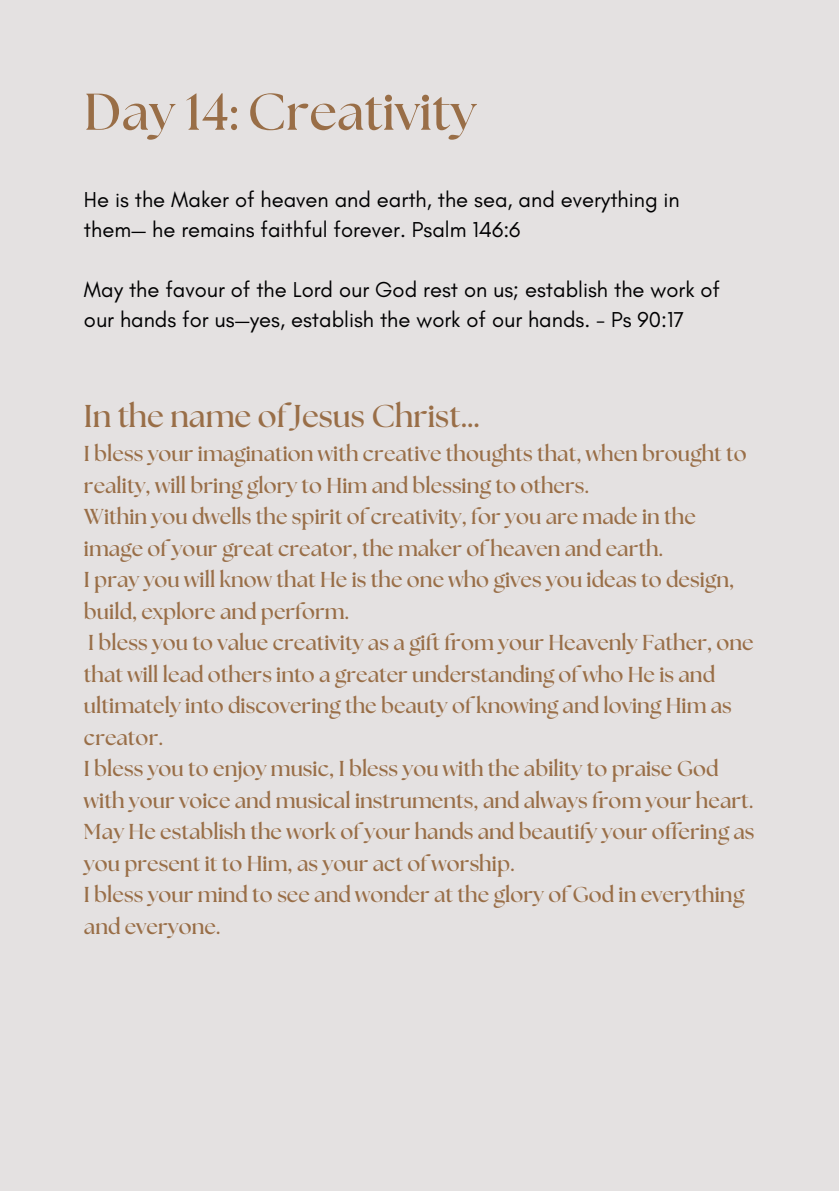
<style>
.page{position:relative;width:839px;height:1191px;background:#fff}
.page>*{position:absolute;margin:0;border:0;box-sizing:border-box;transform-origin:0 0}
.t1{font:700 51.6px "The Seasons";color:#996e47}
.t2{font:700 31.6px "The Seasons";color:#996e47}
.t3{font:22px/30px "Glacial Indifference";color:#000001}
.t4{font:700 21.6px/31.6px "The Seasons";color:#996e47}
</style>
<div class="page">
<div style="left:0;top:0;width:838px;height:1191px;background:#e4e1e1"></div>
<p class="t1" style="left:84px;top:88px;width:394px">Day 14: Creativity</p>
<h1 class="t3" style="left:84px;top:184px;width:597px">He is the Maker of heaven and earth, the sea, and everything in them— he remains faithful forever. Psalm 146:6</h1>
<p class="t3" style="left:84px;top:274px;width:637px">May the favour of the Lord our God rest on us; establish the work of our hands for us—yes, establish the work of our hands. - Ps 90:17</p>
<h2 class="t2" style="left:84px;top:401px;width:396px">In the name of Jesus Christ…</h2>
<h2 class="t4" style="left:84px;top:439px;width:672px">I bless your imagination with creative thoughts that, when brought to reality, will bring glory to Him and blessing to others.<br>Within you dwells the spirit of creativity, for you are made in the image of your great creator, the maker of heaven and earth.<br>I pray you will know that He is the one who gives you ideas to design, build, explore and perform.<br>I bless you to value creativity as a gift from your Heavenly Father, one that will lead others into a greater understanding of who He is and ultimately into discovering the beauty of knowing and loving Him as creator.<br>I bless you to enjoy music, I bless you with the ability to praise God with your voice and musical instruments, and always from your heart.<br>May He establish the work of your hands and beautify your offering as you present it to Him, as your act of worship.<br>I bless your mind to see and wonder at the glory of God in everything and everyone.</h2>
</div>
